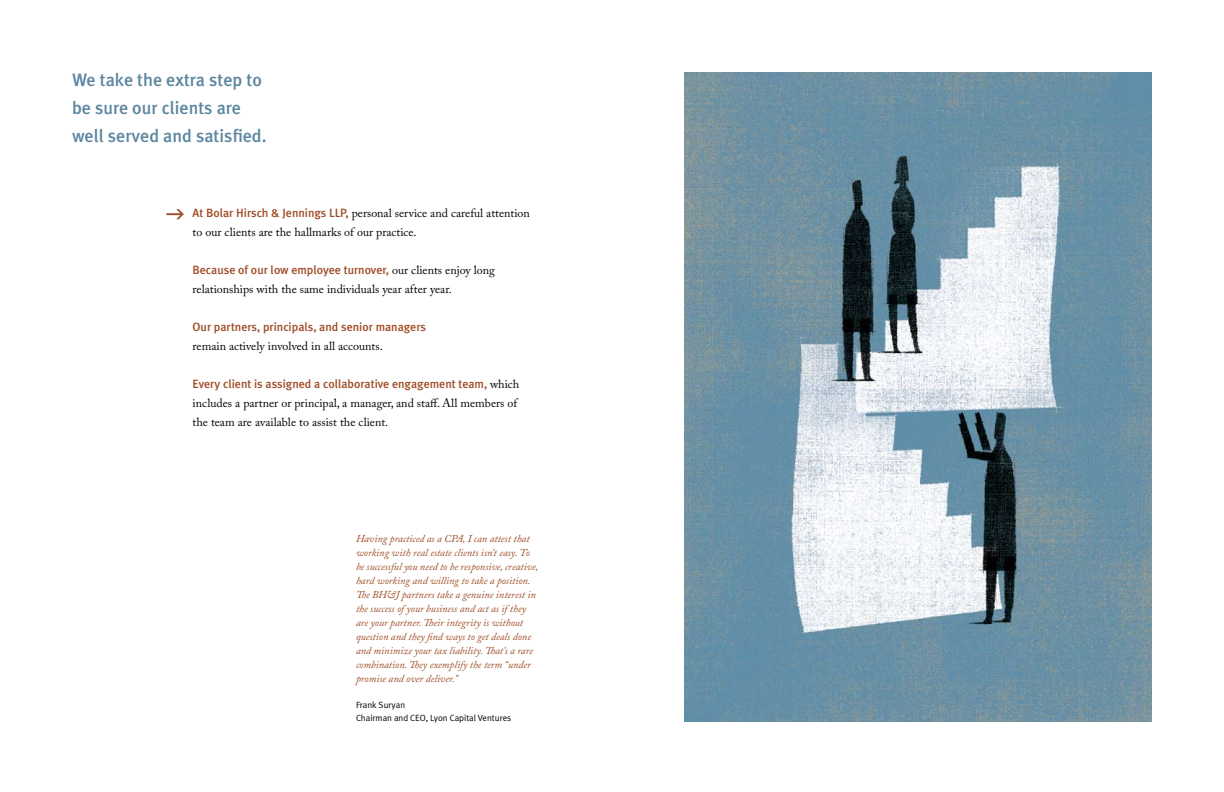
<style>
.page{position:relative;width:1224px;height:792px;background:#fff}
.page>*{position:absolute;margin:0;border:0;box-sizing:border-box;transform-origin:0 0}
.t1{font:500 18px/28px "Meta Plus";color:#5d87a1}
.t2{font:12px/19px "Adobe Caslon Pro";color:#000}
.t3{font:500 12px "Meta Plus";color:#9e4c26}
.t4{font:italic 10.5px/14px "Adobe Caslon Pro";color:#9e4c26}
.t5{font:9px/13px "Meta Plus Normal";color:#000}
.s1{font-family:"Meta Plus";font-weight:500;color:#9e4c26}
.s2{font-family:"Adobe Caslon Pro";font-weight:400;color:#000}
</style>
<div class="page">
<img style="left:684px;top:72px;width:468px;height:649px">
<h1 class="t1" style="left:72px;top:66px;width:196px">We take the extra step to be sure our clients are well served and satisfied.</h1>
<p class="t2" style="left:193px;top:204px;width:339px"><span class="s1">At Bolar Hirsch &amp; Jennings LLP,</span> personal service and careful attention to our clients are the hallmarks of our practice.</p>
<p class="t3" style="left:193px;top:263px;width:304px">Because of our low employee turnover, <span class="s2">our clients enjoy long</span></p>
<p class="t2" style="left:193px;top:280px;width:261px">relationships with the same individuals year after year.</p>
<p class="t3" style="left:193px;top:320px;width:235px">Our partners, principals, and senior managers</p>
<p class="t2" style="left:193px;top:337px;width:192px">remain actively involved in all accounts.</p>
<p class="t3" style="left:193px;top:377px;width:328px">Every client is assigned a collaborative engagement team, <span class="s2">which</span></p>
<p class="t2" style="left:193px;top:394px;width:326px">includes a partner or principal, a manager, and staff. All members of the team are available to assist the client.</p>
<p class="t4" style="left:356px;top:531px;width:184px">Having practiced as a CPA, I can attest that working with real estate clients isn’t easy. To be successful you need to be responsive, creative, hard working and willing to take a position.<br>The BH&amp;J partners take a genuine interest in the success of your business and act as if they are your partner. Their integrity is without question and they find ways to get deals done and minimize your tax liability. That’s a rare combination. They exemplify the term “under promise and over deliver.”</p>
<p class="t5" style="left:356px;top:698px;width:157px">Frank Suryan<br>Chairman and CEO, Lyon Capital Ventures</p>
</div>
